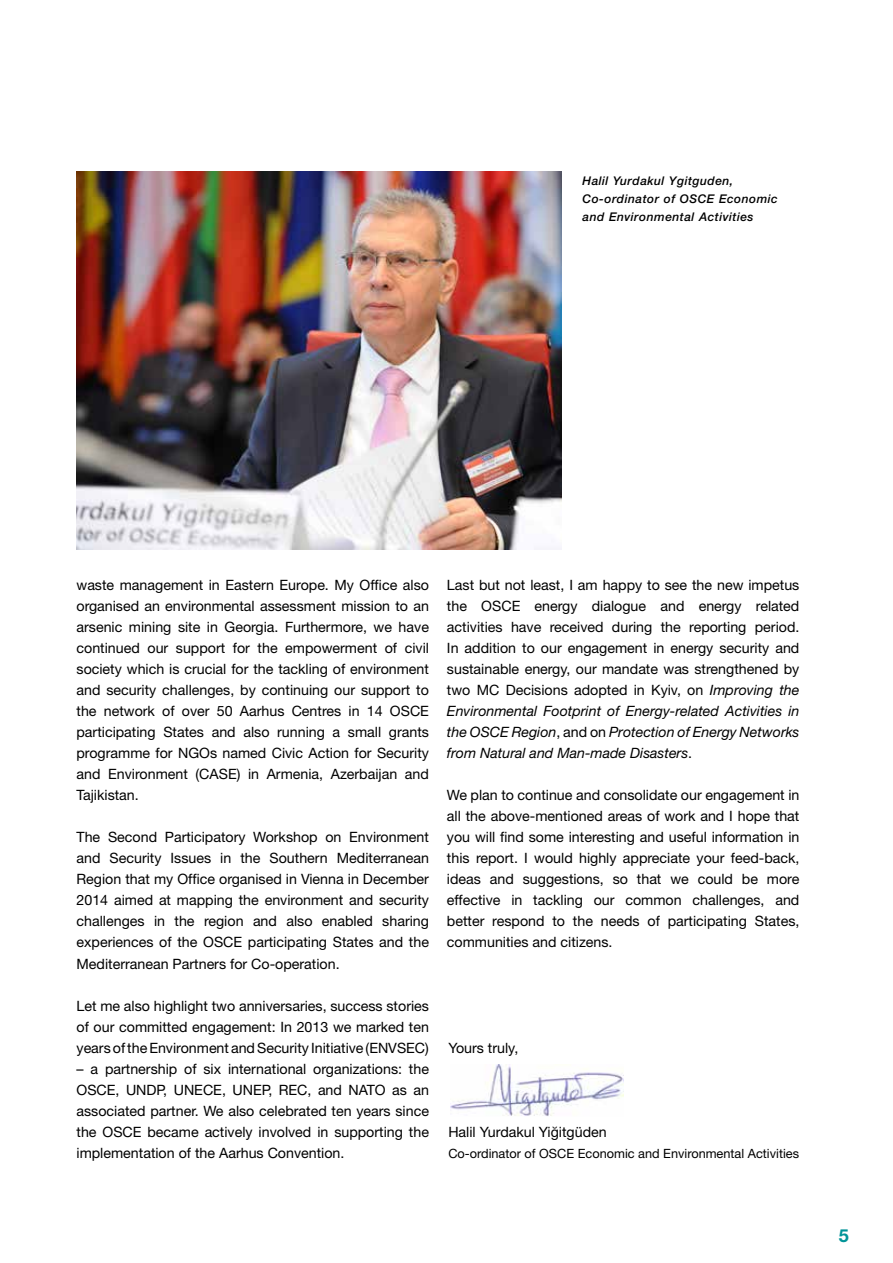
<style>
.page{position:relative;width:893px;height:1263px;background:#fff}
.page>*{position:absolute;margin:0;border:0;box-sizing:border-box;transform-origin:0 0}
.t1{font:700 18px "Helvetica Neue LT Pro";color:#009498}
.t2{font:14.25px/21px "Helvetica Neue LT Pro";color:#000;text-align:justify}
.t3{font:12.75px "Helvetica Neue LT Pro";color:#000}
.t4{font:italic 500 12px/18px "Helvetica Neue LT Pro";letter-spacing:.04em;color:#000}
.s1{font-style:italic}
</style>
<div class="page">
<img style="left:451px;top:1064px;width:172px;height:52px">
<img style="left:77px;top:171px;width:484px;height:378px">
<p class="t4" style="left:583px;top:172px;width:197px">Halil Yurdakul Ygitguden,<br>Co-ordinator of OSCE Economic and Environmental Activities</p>
<p class="t2" style="left:77px;top:574px;width:354px">waste management in Eastern Europe. My Office also organised an environmental assessment mission to an arsenic mining site in Georgia. Furthermore, we have continued our support for the empowerment of civil society which is crucial for the tackling of environment and security challenges, by continuing our support to the network of over 50 Aarhus Centres in 14 OSCE participating States and also running a small grants programme for NGOs named Civic Action for Security and Environment (CASE) in Armenia, Azerbaijan and Tajikistan.</p>
<p class="t2" style="left:77px;top:826px;width:354px">The Second Participatory Workshop on Environment and Security Issues in the Southern Mediterranean Region that my Office organised in Vienna in December 2014 aimed at mapping the environment and security challenges in the region and also enabled sharing experiences of the OSCE participating States and the Mediterranean Partners for Co-operation.</p>
<p class="t2" style="left:77px;top:995px;width:354px">Let me also highlight two anniversaries, success stories of our committed engagement: In 2013 we marked ten years of the Environment and Security Initiative (ENVSEC)</p>
<p class="t2" style="left:77px;top:1058px;width:354px">– a partnership of six international organizations: the OSCE, UNDP, UNECE, UNEP, REC, and NATO as an associated partner. We also celebrated ten years since the OSCE became actively involved in supporting the implementation of the Aarhus Convention.</p>
<p class="t2" style="left:447px;top:574px;width:354px">Last but not least, I am happy to see the new impetus the OSCE energy dialogue and energy related activities have received during the reporting period.<br>In addition to our engagement in energy security and sustainable energy, our mandate was strengthened by two MC Decisions adopted in Kyiv, on <span class="s1">Improving the Environmental Footprint of Energy-related Activities in the OSCE Region</span>, and on <span class="s1">Protection of Energy Networks from Natural and Man-made Disasters</span>.</p>
<p class="t2" style="left:447px;top:784px;width:354px">We plan to continue and consolidate our engagement in all the above-mentioned areas of work and I hope that you will find some interesting and useful information in this report. I would highly appreciate your feed-back, ideas and suggestions, so that we could be more effective in tackling our common challenges, and better respond to the needs of participating States, communities and citizens.</p>
<p class="t2" style="left:448px;top:1037px;width:71px">Yours truly,</p>
<p class="t2" style="left:448px;top:1121px;width:160px">Halil Yurdakul Yiğitgüden</p>
<p class="t3" style="left:448px;top:1145px;width:352px">Co-ordinator of OSCE Economic and Environmental Activities</p>
<p class="t1" style="left:839px;top:1224px;width:12px">5</p>
</div>
